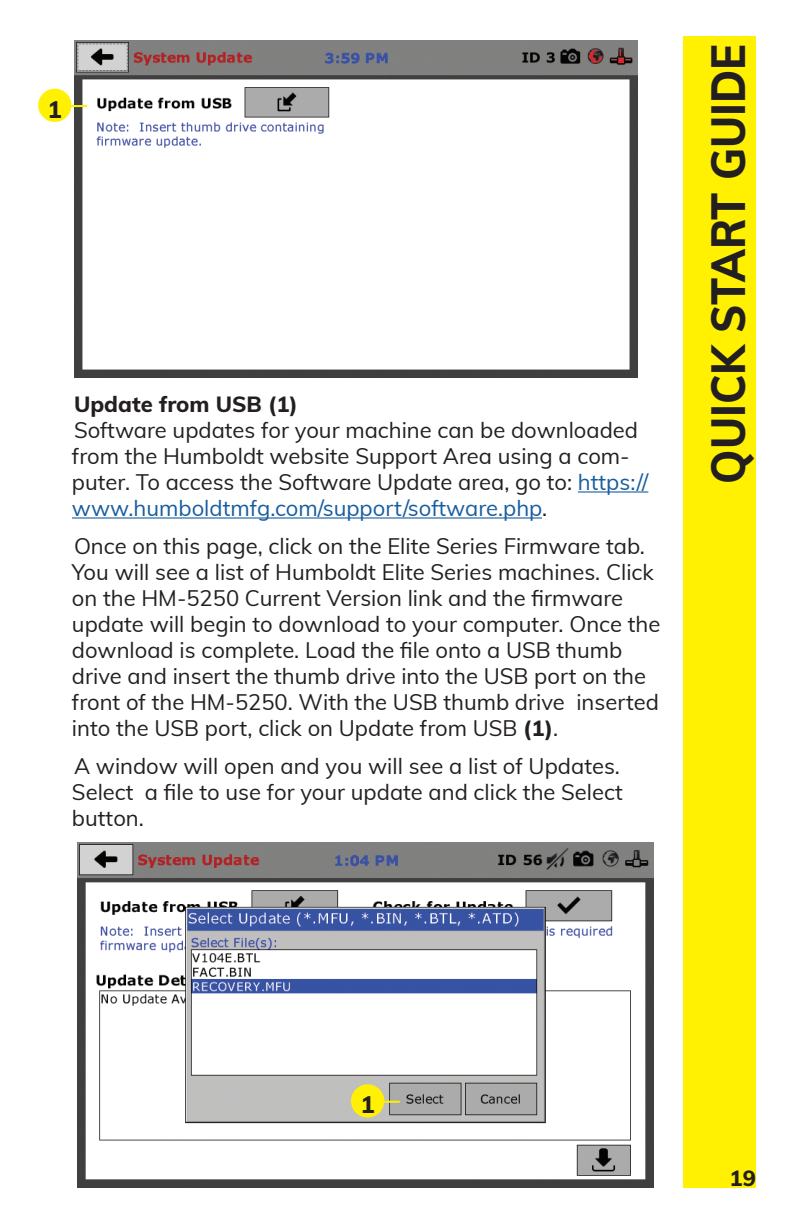
<style>
.page{position:relative;width:792px;height:1224px;background:#fff}
.page>*{position:absolute;margin:0;border:0;box-sizing:border-box;transform-origin:0 0}
.t1{font:800 48px "Muli";color:#231f20;scale:.9 1}
.t2{font:800 24px "Muli";color:#231f20}
.t3{font:22px/26px "Muli";color:#231f20}
.t4{font:800 22px "Muli";color:#231f20}
.s1{color:#175d9e}
.s2{font-weight:800}
</style>
<div class="page">
<div style="left:683px;top:36px;width:73px;height:1152px;background:#fff101"></div>
<hr style="left:578px;top:491px;width:70px;height:2px;background:#175d9e">
<hr style="left:72px;top:517px;width:470px;height:2px;background:#175d9e">
<img style="left:75px;top:40px;width:562px;height:338px">
<div style="left:38px;top:89px;width:33px;height:33px;background:#fff101;border-radius:50%"></div>
<svg style="left:71px;top:105px;width:16px;height:2px"></svg>
<img style="left:78px;top:842px;width:576px;height:346px">
<div style="left:351px;top:1084px;width:33px;height:34px;background:#fff101;border-radius:50%"></div>
<svg style="left:384px;top:1101px;width:16px;height:2px"></svg>
<p class="t2" style="left:48px;top:92px;width:16px">1</p>
<p class="t4" style="left:74px;top:388px;width:225px">Update from USB (1)</p>
<p class="t3" style="left:72px;top:416px;width:578px">Software updates for your machine can be downloaded from the Humboldt website Support Area using a com&shy;puter. To access the Software Update area, go to: <span class="s1">https:// www.humboldtmfg.com/support/software.php</span>.</p>
<p class="t3" style="left:72px;top:532px;width:590px">Once on this page, click on the Elite Series Firmware tab.<br>You will see a list of Humboldt Elite Series machines. Click on the HM-5250 Current Version link and the firmware update will begin to download to your computer. Once the download is complete. Load the file onto a USB thumb drive and insert the thumb drive into the USB port on the front of the HM-5250. With the USB thumb drive inserted into the USB port, click on Update from USB <span class="s2">(1)</span>.</p>
<p class="t3" style="left:72px;top:752px;width:552px">A window will open and you will see a list of Updates.<br>Select a file to use for your update and click the Select button.</p>
<h1 class="t1" style="left:693px;top:484px;width:490px;rotate:-90deg">QUICK START GUIDE</h1>
<p class="t2" style="left:360px;top:1087px;width:16px">1</p>
<p class="t4" style="left:730px;top:1162px;width:28px">19</p>
</div>
